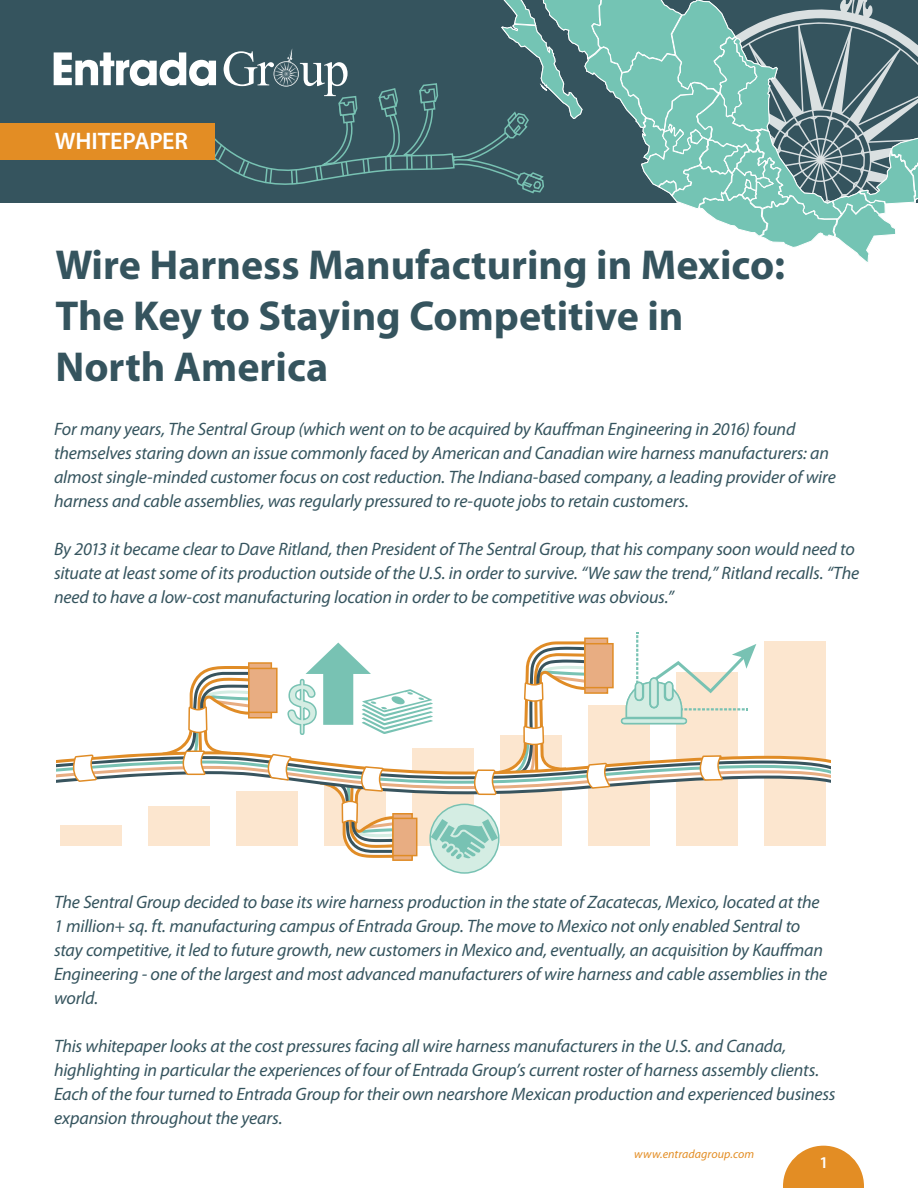
<style>
.page{position:relative;width:918px;height:1188px;background:#fff}
.page>*{position:absolute;margin:0;border:0;box-sizing:border-box;transform-origin:0 0}
.t1{font:700 42px "Myriad Pro";color:#35545e}
.t2{font:600 24px "Myriad Pro";letter-spacing:-.005em;color:#fff}
.t3{font:italic 18px/24px "Myriad Pro";letter-spacing:-.01em;color:#35545e}
.t4{font:600 16.5px "Myriad Pro";color:#fff}
.t5{font:italic 12px "Myriad Pro";letter-spacing:.005em;color:#e38d24}
</style>
<div class="page">
<div style="left:0;top:0;width:918px;height:203px;background:#35545e"></div>
<svg style="left:783px;top:1146px;width:81px;height:42px"></svg>
<svg style="left:54px;top:0;width:864px;height:262px"></svg>
<div style="left:0;top:124px;width:215px;height:36px;background:#e38d24"></div>
<svg style="left:56px;top:632px;width:774px;height:242px"></svg>
<p class="t2" style="left:55px;top:126px;width:135px">WHITEPAPER</p>
<p class="t1" style="left:56px;top:238px;width:731px">Wire Harness Manufacturing in Mexico:</p>
<p class="t1" style="left:56px;top:289px;width:630px">The Key to Staying Competitive in</p>
<p class="t1" style="left:56px;top:340px;width:274px">North America</p>
<p class="t3" style="left:54px;top:416px;width:783px">For many years, The Sentral Group (which went on to be acquired by Kauffman Engineering in 2016) found themselves staring down an issue commonly faced by American and Canadian wire harness manufacturers: an almost single-minded customer focus on cost reduction. The Indiana-based company, a leading provider of wire harness and cable assemblies, was regularly pressured to re-quote jobs to retain customers.</p>
<p class="t3" style="left:54px;top:536px;width:807px">By 2013 it became clear to Dave Ritland, then President of The Sentral Group, that his company soon would need to situate at least some of its production outside of the U.S. in order to survive. “We saw the trend,” Ritland recalls. “The need to have a low-cost manufacturing location in order to be competitive was obvious.”</p>
<p class="t3" style="left:54px;top:890px;width:775px">The Sentral Group decided to base its wire harness production in the state of Zacatecas, Mexico, located at the 1 million+ sq. ft. manufacturing campus of Entrada Group. The move to Mexico not only enabled Sentral to stay competitive, it led to future growth, new customers in Mexico and, eventually, an acquisition by Kauffman Engineering - one of the largest and most advanced manufacturers of wire harness and cable assemblies in the world.</p>
<p class="t3" style="left:54px;top:1034px;width:783px">This whitepaper looks at the cost pressures facing all wire harness manufacturers in the U.S. and Canada, highlighting in particular the experiences of four of Entrada Group’s current roster of harness assembly clients.<br>Each of the four turned to Entrada Group for their own nearshore Mexican production and experienced business expansion throughout the years.</p>
<p class="t5" style="left:634px;top:1147px;width:121px">www.entradagroup.com</p>
<p class="t4" style="left:819px;top:1152px;width:10px">1</p>
</div>
